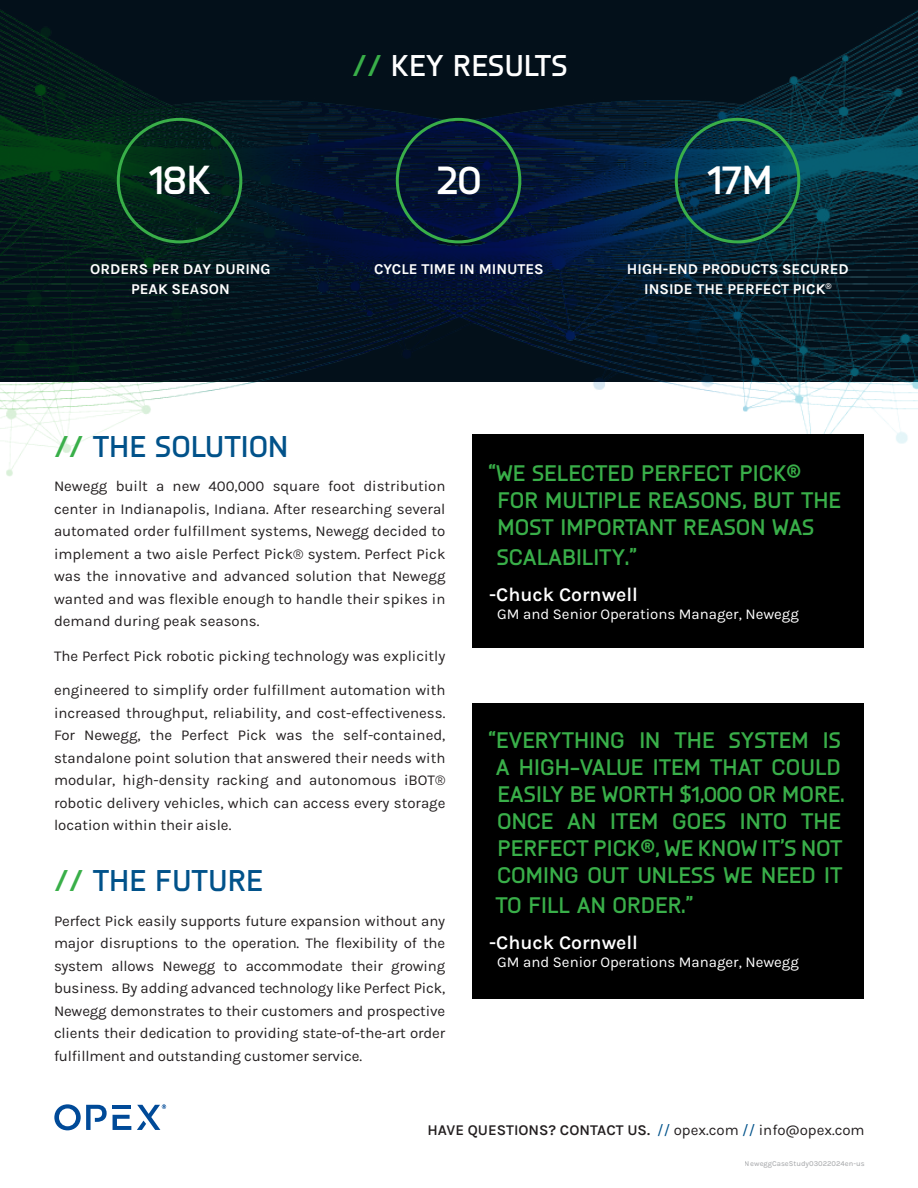
<style>
.page{position:relative;width:918px;height:1188px;background:#fff}
.page>*{position:absolute;margin:0;border:0;box-sizing:border-box;transform-origin:0 0}
.t1{font:700 40.5px "Knul";color:#fff}
.H2___Section_Headings{font:700 30px "Knul";color:#01528a}
.H3___Key_Facts{font:700 30px "Knul";color:#fff}
.Quotes{font:700 22.5px/27px "Knul";color:#39af49}
.Quotes___Names{font:600 19.5px "Karla";color:#fff}
.Paragraph___Body{font:15px/22.5px "Karla";color:#231f20;text-align:justify}
.Ket_Fact_Captions{font:700 15px/19.5px "Karla";color:#fff;text-align:center}
.Quotes___Position{font:15px "Karla";color:#fff}
.t2{font:600 15px "Karla";color:#231f20}
.t3{font:500 7.5px "Karla";color:#939598}
.s1{color:#39af49}
.s2{font-weight:400;color:#01528a}
.s3{font-weight:400}
</style>
<div class="page">
<img style="left:1px;top:381px;width:917px;height:95px">
<img style="left:0;top:0;width:918px;height:381px">
<div style="left:675px;top:118px;width:125px;height:125px;border:3px solid #39af49;border-radius:50%"></div>
<div style="left:396px;top:118px;width:125px;height:125px;border:3px solid #39af49;border-radius:50%"></div>
<div style="left:117px;top:118px;width:125px;height:125px;border:3px solid #39af49;border-radius:50%"></div>
<svg style="left:113px;top:1115px;width:18px;height:15px"></svg>
<hr style="left:113px;top:1105px;width:18px;height:4px;background:#004a98">
<svg style="left:54px;top:1104px;width:53px;height:26px"></svg>
<svg style="left:137px;top:1104px;width:29px;height:26px"></svg>
<div style="left:472px;top:434px;width:392px;height:214px;background:#000"></div>
<div style="left:472px;top:703px;width:392px;height:296px;background:#000"></div>
<p class="H3___Key_Facts" style="left:352px;top:44px;width:217px"><span class="s1">//</span> KEY RESULTS</p>
<p class="t1" style="left:149px;top:150px;width:64px">18K</p>
<p class="t1" style="left:437px;top:150px;width:45px">20</p>
<p class="t1" style="left:707px;top:150px;width:67px">17M</p>
<p class="Ket_Fact_Captions" style="left:90px;top:259px;width:182px">ORDERS PER DAY DURING</p>
<p class="Ket_Fact_Captions" style="left:131px;top:279px;width:100px">PEAK SEASON</p>
<p class="Ket_Fact_Captions" style="left:374px;top:259px;width:171px">CYCLE TIME IN MINUTES</p>
<p class="Ket_Fact_Captions" style="left:627px;top:259px;width:224px">HIGH-END PRODUCTS SECURED<br>INSIDE THE PERFECT PICK<sup>®</sup></p>
<p class="H2___Section_Headings" style="left:54px;top:424px;width:236px"><span class="s1">//</span> THE SOLUTION</p>
<p class="Paragraph___Body" style="left:54px;top:474px;width:393px">Newegg built a new 400,000 square foot distribution center in Indianapolis, Indiana. After researching several automated order fulfillment systems, Newegg decided to implement a two aisle Perfect Pick® system. Perfect Pick was the innovative and advanced solution that Newegg wanted and was flexible enough to handle their spikes in demand during peak seasons.</p>
<p class="Paragraph___Body" style="left:54px;top:644px;width:393px">The Perfect Pick robotic picking technology was explicitly</p>
<p class="Paragraph___Body" style="left:54px;top:678px;width:393px">engineered to simplify order fulfillment automation with increased throughput, reliability, and cost-effectiveness.<br>For Newegg, the Perfect Pick was the self-contained, standalone point solution that answered their needs with modular, high-density racking and autonomous iBOT® robotic delivery vehicles, which can access every storage location within their aisle.</p>
<p class="H2___Section_Headings" style="left:54px;top:859px;width:211px"><span class="s1">//</span> THE FUTURE</p>
<p class="Paragraph___Body" style="left:54px;top:909px;width:393px">Perfect Pick easily supports future expansion without any major disruptions to the operation. The flexibility of the system allows Newegg to accommodate their growing business. By adding advanced technology like Perfect Pick, Newegg demonstrates to their customers and prospective clients their dedication to providing state-of-the-art order fulfillment and outstanding customer service.</p>
<p class="Quotes" style="left:497px;top:458px;width:345px;text-indent:-9px">“WE SELECTED PERFECT PICK®<br>FOR MULTIPLE REASONS, BUT THE<br>MOST IMPORTANT REASON WAS</p>
<p class="Quotes" style="left:497px;top:542px;width:142px">SCALABILITY.”</p>
<p class="Quotes___Names" style="left:489px;top:582px;width:150px">-Chuck Cornwell</p>
<p class="Quotes___Position" style="left:497px;top:604px;width:303px">GM and Senior Operations Manager, Newegg</p>
<p class="Quotes" style="left:488px;top:725px;width:358px;text-align:center">“EVERYTHING IN THE SYSTEM IS<br>A HIGH-VALUE ITEM THAT COULD<br>EASILY BE WORTH $1,000 OR MORE.<br>ONCE AN ITEM GOES INTO THE<br>PERFECT PICK®, WE KNOW IT’S NOT<br>COMING OUT UNLESS WE NEED IT</p>
<p class="Quotes" style="left:495px;top:890px;width:199px">TO FILL AN ORDER.”</p>
<p class="Quotes___Names" style="left:489px;top:930px;width:150px">-Chuck Cornwell</p>
<p class="Quotes___Position" style="left:497px;top:952px;width:303px">GM and Senior Operations Manager, Newegg</p>
<p class="t2" style="left:427px;top:1120px;width:439px">HAVE QUESTIONS? CONTACT US. <span class="s2">//</span> <span class="s3">opex.com</span> <span class="s2">//</span> <span class="s3">info@opex.com</span></p>
<p class="t3" style="left:745px;top:1159px;width:121px">NeweggCaseStudy03022024en-us</p>
</div>
